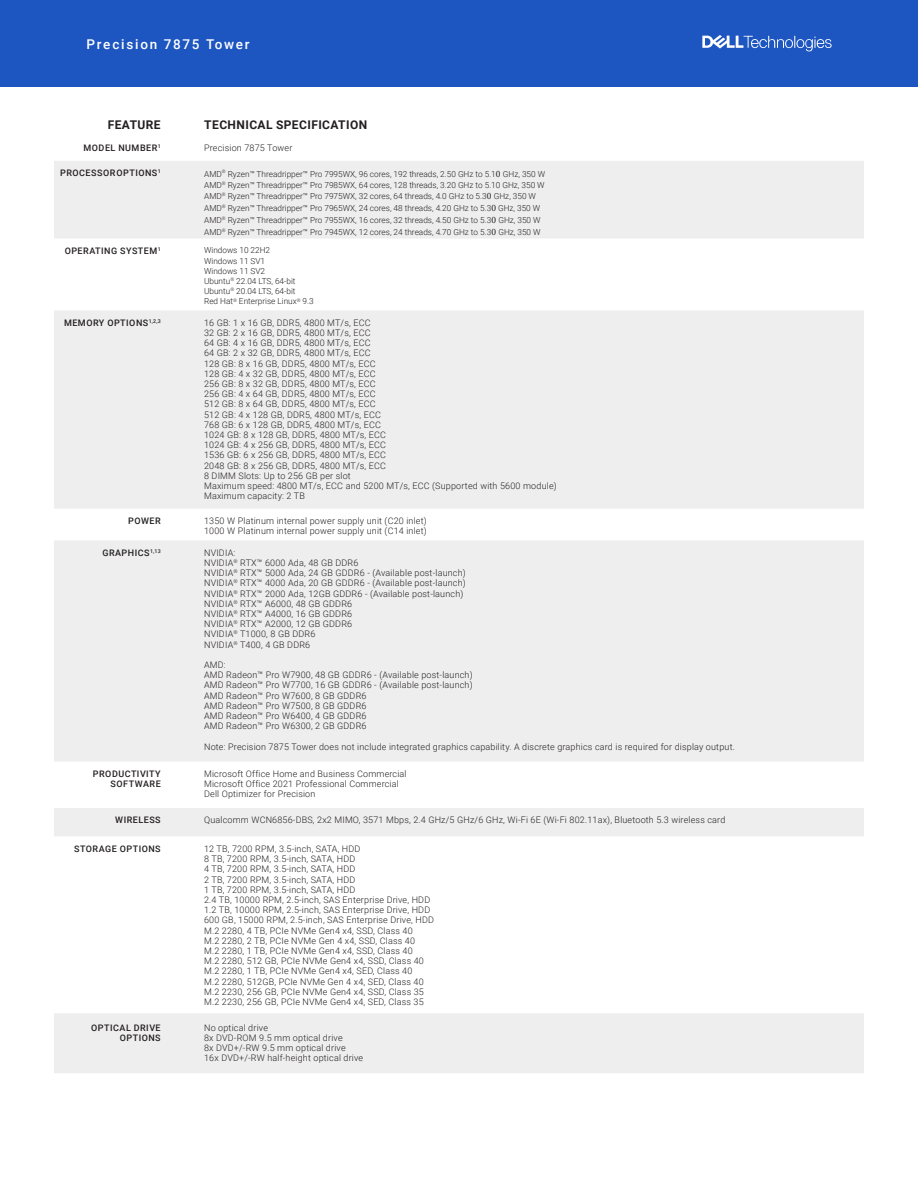
<style>
.page{position:relative;width:918px;height:1188px;background:#fff}
.page>*{position:absolute;margin:0;border:0;box-sizing:border-box;transform-origin:0 0}
.t1{font:500 13.5px "Roboto";letter-spacing:.13em;color:#fff}
.t2{font:700 12px "Roboto";letter-spacing:.035em;color:#231f20}
.t3{font:300 9px/10.2px "Roboto";letter-spacing:.02em;color:#231f20}
.t4{font:500 9px/10.2px "Roboto";letter-spacing:.055em;color:#231f20;text-align:right}
.t5{font:300 8.25px/11.7px "Roboto";color:#231f20}
.s1{font-family:"Minion Pro";font-weight:400;font-size:9.75px}
</style>
<div class="page">
<svg style="left:54px;top:161px;width:810px;height:600px;fill:#eee"></svg>
<div style="left:54px;top:808px;width:810px;height:28px;background:#eee"></div>
<div style="left:54px;top:1013px;width:810px;height:60px;background:#eee"></div>
<div style="left:0;top:0;width:918px;height:86px;background:#1d56c0"></div>
<svg style="left:702px;top:35px;width:130px;height:16px"></svg>
<h1 class="t1" style="left:86px;top:35px;width:165px">Precision 7875 Tower</h1>
<h2 class="t2" style="left:108px;top:117px;width:54px">FEATURE</h2>
<h2 class="t2" style="left:204px;top:117px;width:164px">TECHNICAL SPECIFICATION</h2>
<p class="t4" style="left:84px;top:142px;width:79px">MODEL NUMBER<sup>1</sup></p>
<p class="t3" style="left:204px;top:142px;width:90px">Precision 7875 Tower</p>
<p class="t4" style="left:60px;top:168px;width:102px">PROCESSOR OPTIONS<sup>1</sup></p>
<p class="t5" style="left:204px;top:168px;width:342px">AMD<sup>®</sup> Ryzen™ Threadripper™ Pro 7995WX, 96 cores, 192 threads, 2.50 GHz to 5.1<span class="s1">0</span> GHz, 350 W AMD<sup>®</sup> Ryzen™ Threadripper™ Pro 7985WX, 64 cores, 128 threads, 3.20 GHz to 5.10 GHz, 350 W AMD<sup>®</sup> Ryzen™ Threadripper™ Pro 7975WX, 32 cores, 64 threads, 4.0 GHz to 5.3<span class="s1">0</span> GHz, 350 W AMD<sup>®</sup> Ryzen™ Threadripper™ Pro 7965WX, 24 cores, 48 threads, 4.20 GHz to 5.3<span class="s1">0</span> GHz, 350 W AMD<sup>®</sup> Ryzen™ Threadripper™ Pro 7955WX, 16 cores, 32 threads, 4.50 GHz to 5.3<span class="s1">0</span> GHz, 350 W AMD<sup>®</sup> Ryzen™ Threadripper™ Pro 7945WX, 12 cores, 24 threads, 4.70 GHz to 5.3<span class="s1">0</span> GHz, 350 W</p>
<p class="t4" style="left:65px;top:245px;width:98px">OPERATING SYSTEM<sup>1</sup></p>
<p class="t5" style="left:204px;top:245px;width:111px;line-height:10.2px">Windows 10 22H2<br>Windows 11 SV1<br>Windows 11 SV2<br>Ubuntu<sup>®</sup> 22.04 LTS, 64-bit<br>Ubuntu<sup>®</sup> 20.04 LTS, 64-bit<br>Red Hat<sup>®</sup> Enterprise Linux<sup>®</sup> 9.3</p>
<p class="t4" style="left:64px;top:317px;width:98px">MEMORY OPTIONS<sup>1,2,3</sup></p>
<p class="t3" style="left:204px;top:317px;width:354px">16 GB: 1 x 16 GB, DDR5, 4800 MT/s, ECC<br>32 GB: 2 x 16 GB, DDR5, 4800 MT/s, ECC<br>64 GB: 4 x 16 GB, DDR5, 4800 MT/s, ECC<br>64 GB: 2 x 32 GB, DDR5, 4800 MT/s, ECC<br>128 GB: 8 x 16 GB, DDR5, 4800 MT/s, ECC<br>128 GB: 4 x 32 GB, DDR5, 4800 MT/s, ECC<br>256 GB: 8 x 32 GB, DDR5, 4800 MT/s, ECC<br>256 GB: 4 x 64 GB, DDR5, 4800 MT/s, ECC<br>512 GB: 8 x 64 GB, DDR5, 4800 MT/s, ECC<br>512 GB: 4 x 128 GB, DDR5, 4800 MT/s, ECC<br>768 GB: 6 x 128 GB, DDR5, 4800 MT/s, ECC<br>1024 GB: 8 x 128 GB, DDR5, 4800 MT/s, ECC<br>1024 GB: 4 x 256 GB, DDR5, 4800 MT/s, ECC<br>1536 GB: 6 x 256 GB, DDR5, 4800 MT/s, ECC<br>2048 GB: 8 x 256 GB, DDR5, 4800 MT/s, ECC<br>8 DIMM Slots: Up to 256 GB per slot<br>Maximum speed: 4800 MT/s, ECC and 5200 MT/s, ECC (Supported with 5600 module)<br>Maximum capacity: 2 TB</p>
<p class="t4" style="left:128px;top:515px;width:34px">POWER</p>
<p class="t3" style="left:204px;top:515px;width:224px">1350 W Platinum internal power supply unit (C20 inlet)<br>1000 W Platinum internal power supply unit (C14 inlet)</p>
<p class="t4" style="left:102px;top:547px;width:60px">GRAPHICS<sup>1,13</sup></p>
<p class="t3" style="left:204px;top:547px;width:263px">NVIDIA:<br>NVIDIA<sup>®</sup> RTX™ 6000 Ada, 48 GB DDR6<br>NVIDIA<sup>®</sup> RTX™ 5000 Ada, 24 GB GDDR6 - (Available post-launch)<br>NVIDIA<sup>®</sup> RTX™ 4000 Ada, 20 GB GDDR6 - (Available post-launch)<br>NVIDIA<sup>®</sup> RTX™ 2000 Ada, 12GB GDDR6 - (Available post-launch)<br>NVIDIA<sup>®</sup> RTX™ A6000, 48 GB GDDR6<br>NVIDIA<sup>®</sup> RTX™ A4000, 16 GB GDDR6<br>NVIDIA<sup>®</sup> RTX™ A2000, 12 GB GDDR6<br>NVIDIA<sup>®</sup> T1000, 8 GB DDR6<br>NVIDIA<sup>®</sup> T400, 4 GB DDR6</p>
<p class="t3" style="left:204px;top:659px;width:270px">AMD:<br>AMD Radeon™ Pro W7900, 48 GB GDDR6 - (Available post-launch)<br>AMD Radeon™ Pro W7700, 16 GB GDDR6 - (Available post-launch)<br>AMD Radeon™ Pro W7600, 8 GB GDDR6<br>AMD Radeon™ Pro W7500, 8 GB GDDR6<br>AMD Radeon™ Pro W6400, 4 GB GDDR6<br>AMD Radeon™ Pro W6300, 2 GB GDDR6</p>
<p class="t3" style="left:204px;top:741px;width:532px">Note: Precision 7875 Tower does not include integrated graphics capability. A discrete graphics card is required for display output.</p>
<p class="t4" style="left:93px;top:768px;width:69px">PRODUCTIVITY<br>SOFTWARE</p>
<p class="t3" style="left:204px;top:768px;width:204px">Microsoft Office Home and Business Commercial<br>Microsoft Office 2021 Professional Commercial<br>Dell Optimizer for Precision</p>
<p class="t4" style="left:115px;top:815px;width:47px">WIRELESS</p>
<p class="t3" style="left:204px;top:815px;width:523px">Qualcomm WCN6856-DBS, 2x2 MIMO, 3571 Mbps, 2.4 GHz/5 GHz/6 GHz, Wi-Fi 6E (Wi-Fi 802.11ax), Bluetooth 5.3 wireless card</p>
<p class="t4" style="left:74px;top:843px;width:88px">STORAGE OPTIONS</p>
<p class="t3" style="left:204px;top:843px;width:231px">12 TB, 7200 RPM, 3.5-inch, SATA, HDD<br>8 TB, 7200 RPM, 3.5-inch, SATA, HDD<br>4 TB, 7200 RPM, 3.5-inch, SATA, HDD<br>2 TB, 7200 RPM, 3.5-inch, SATA, HDD<br>1 TB, 7200 RPM, 3.5-inch, SATA, HDD<br>2.4 TB, 10000 RPM, 2.5-inch, SAS Enterprise Drive, HDD 1.2 TB, 10000 RPM, 2.5-inch, SAS Enterprise Drive, HDD 600 GB, 15000 RPM, 2.5-inch, SAS Enterprise Drive, HDD M.2 2280, 4 TB, PCIe NVMe Gen4 x4, SSD, Class 40<br>M.2 2280, 2 TB, PCIe NVMe Gen 4 x4, SSD, Class 40<br>M.2 2280, 1 TB, PCIe NVMe Gen4 x4, SSD, Class 40<br>M.2 2280, 512 GB, PCIe NVMe Gen4 x4, SSD, Class 40<br>M.2 2280, 1 TB, PCIe NVMe Gen4 x4, SED, Class 40<br>M.2 2280, 512GB, PCIe NVMe Gen 4 x4, SED, Class 40<br>M.2 2230, 256 GB, PCIe NVMe Gen4 x4, SSD, Class 35<br>M.2 2230, 256 GB, PCIe NVMe Gen4 x4, SED, Class 35</p>
<p class="t4" style="left:91px;top:1022px;width:71px">OPTICAL DRIVE<br>OPTIONS</p>
<p class="t3" style="left:204px;top:1022px;width:161px">No optical drive<br>8x DVD-ROM 9.5 mm optical drive<br>8x DVD+/-RW 9.5 mm optical drive<br>16x DVD+/-RW half-height optical drive</p>
</div>
